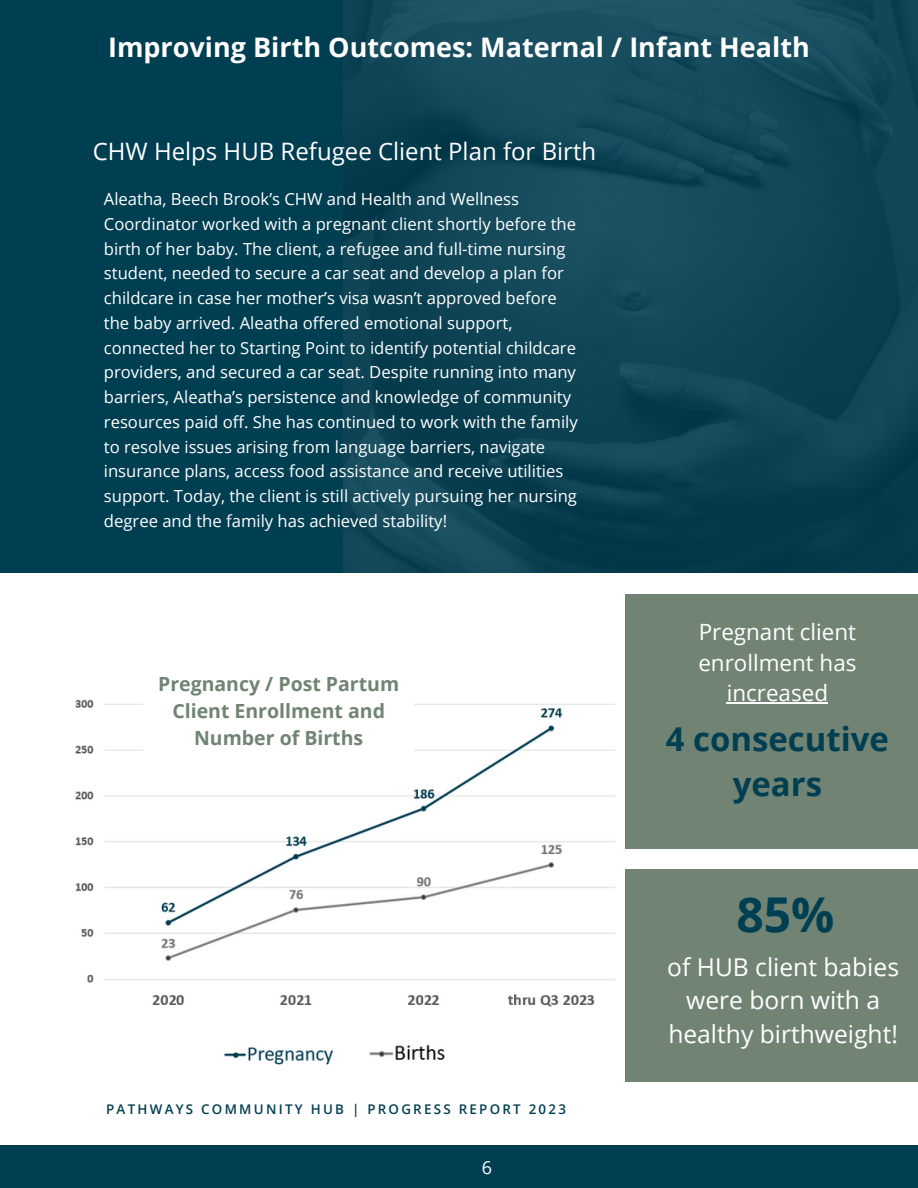
<style>
.page{position:relative;width:918px;height:1188px;background:#fff}
.page>*{position:absolute;margin:0;border:0;box-sizing:border-box;transform-origin:0 0}
.t1{font:700 48px "Open Sans";color:#003e52}
.t2{font:700 32.85px/45px "Open Sans";color:#003e52;text-align:center}
.t3{font:700 27px "Open Sans";color:#fff}
.t4{font:24.6px/33.8px "Open Sans";color:#fff;text-align:center}
.t5{font:24px "Open Sans";color:#fff}
.t6{font:22.35px/30.3px "Open Sans";color:#fff;text-align:center}
.t7{font:700 19.5px "Open Sans";color:#718473}
.t8{font:18px "Open Sans";color:#fff}
.t9{font:16.65px/24.8px "Open Sans";color:#fff}
.t10{font:600 13.35px "Open Sans";letter-spacing:.17em;color:#003e52}
</style>
<div class="page">
<div style="left:0;top:0;width:918px;height:573px;background:#003e52"></div>
<img style="left:344px;top:0;width:574px;height:573px">
<div style="left:0;top:1146px;width:918px;height:42px;background:#003e52"></div>
<img style="left:224px;top:1047px;width:109px;height:18px">
<img style="left:369px;top:1044px;width:76px;height:16px">
<img style="left:75px;top:699px;width:540px;height:308px">
<div style="left:144px;top:656px;width:270px;height:111px;background:#fff"></div>
<div style="left:625px;top:869px;width:293px;height:213px;background:#718473"></div>
<div style="left:625px;top:594px;width:293px;height:254px;background:#718473"></div>
<hr style="left:727px;top:702px;width:101px;height:1px;background:#fff">
<p class="t3" style="left:108px;top:28px;width:703px">Improving Birth Outcomes: Maternal / Infant Health</p>
<p class="t5" style="left:93px;top:135px;width:505px">CHW Helps HUB Refugee Client Plan for Birth</p>
<p class="t9" style="left:104px;top:186px;width:475px">Aleatha, Beech Brook’s CHW and Health and Wellness Coordinator worked with a pregnant client shortly before the birth of her baby. The client, a refugee and full-time nursing student, needed to secure a car seat and develop a plan for childcare in case her mother’s visa wasn’t approved before the baby arrived. Aleatha offered emotional support, connected her to Starting Point to identify potential childcare providers, and secured a car seat. Despite running into many barriers, Aleatha’s persistence and knowledge of community resources paid off. She has continued to work with the family to resolve issues arising from language barriers, navigate insurance plans, access food assistance and receive utilities support. Today, the client is still actively pursuing her nursing degree and the family has achieved stability!</p>
<p class="t7" style="left:158px;top:671px;width:243px">Pregnancy / Post Partum</p>
<p class="t7" style="left:172px;top:698px;width:214px">Client Enrollment and</p>
<p class="t7" style="left:194px;top:725px;width:171px">Number of Births</p>
<p class="t10" style="left:106px;top:1100px;width:461px">PATHWAYS COMMUNITY HUB | PROGRESS REPORT 2023</p>
<p class="t8" style="left:482px;top:1154px;width:12px">6</p>
<p class="t6" style="left:698px;top:616px;width:160px">Pregnant client enrollment has increased</p>
<p class="t2" style="left:666px;top:716px;width:225px">4 consecutive years</p>
<p class="t1" style="left:736px;top:881px;width:99px">85%</p>
<p class="t4" style="left:667px;top:949px;width:233px">of HUB client babies were born with a healthy birthweight!</p>
</div>
